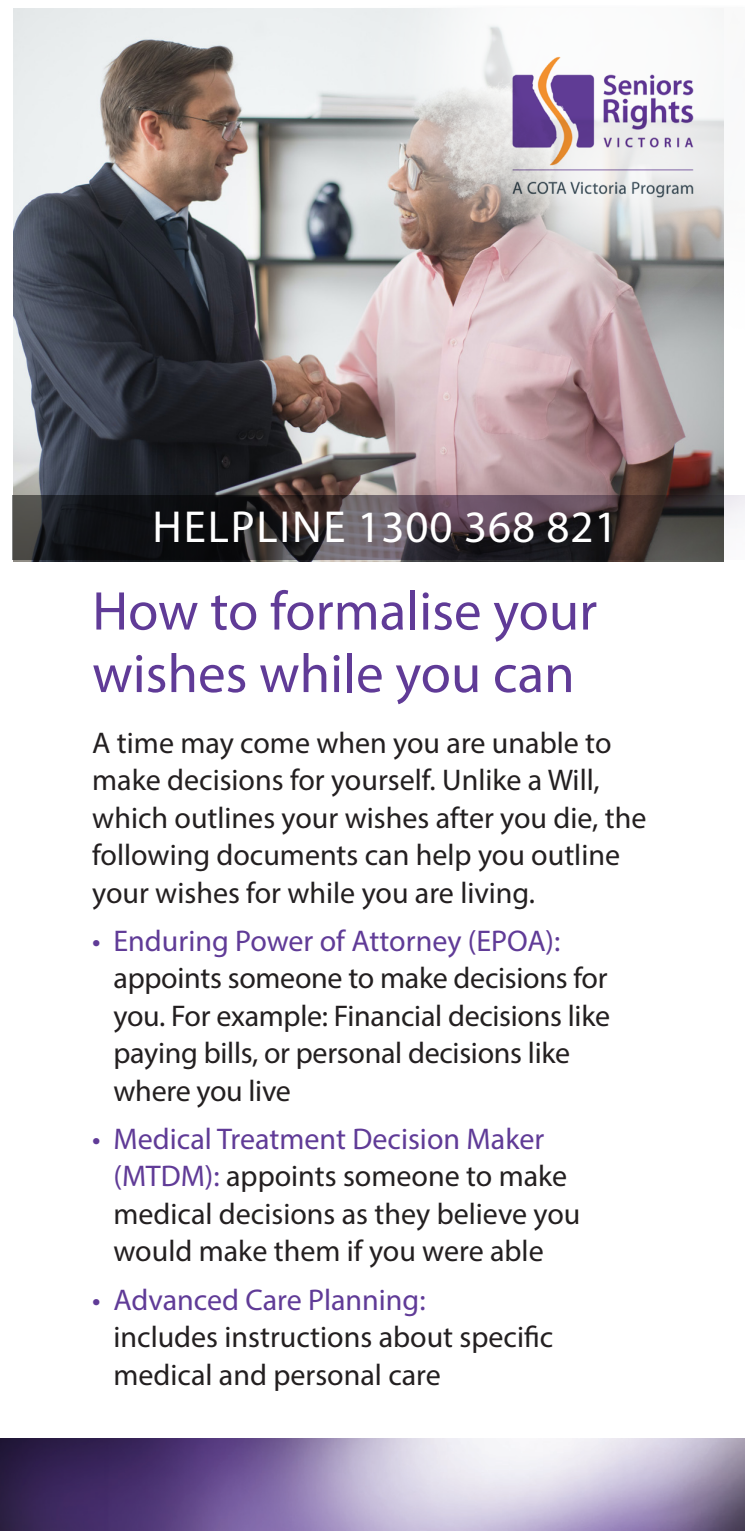
<style>
.page{position:relative;width:745px;height:1531px;background:#fff}
.page>*{position:absolute;margin:0;border:0;box-sizing:border-box;transform-origin:0 0}
.t1{font:55px/62.5px "Myriad Pro";color:#603b97}
.t2{font:45px "Myriad Pro";letter-spacing:.03em;color:#fff}
.t3{font:30px/37.5px "Myriad Pro";color:#231f20}
.s1{color:#603b97}
</style>
<div class="page">
<img style="left:0;top:1439px;width:744px;height:92px">
<img style="left:14px;top:8px;width:730px;height:488px">
<img style="left:483px;top:31px;width:233px;height:174px">
<img style="left:12px;top:496px;width:732px;height:64px">
<p class="t2" style="left:152px;top:499px;width:466px">HELPLINE 1300 368 821</p>
<p class="t1" style="left:92px;top:579px;width:506px">How to formalise your wishes while you can</p>
<p class="t3" style="left:92px;top:723px;width:555px">A time may come when you are unable to make decisions for yourself. Unlike a Will, which outlines your wishes after you die, the following documents can help you outline your wishes for while you are living.</p>
<p class="t3" style="left:113px;top:921px;width:498px;text-indent:-21px"><span class="s1">• Enduring Power of Attorney (EPOA): </span>appoints someone to make decisions for you. For example: Financial decisions like paying bills, or personal decisions like where you live</p>
<p class="t3" style="left:113px;top:1119px;width:468px;text-indent:-21px"><span class="s1">• Medical Treatment Decision Maker (MTDM):</span> appoints someone to make medical decisions as they believe you would make them if you were able</p>
<p class="t3" style="left:113px;top:1280px;width:441px;text-indent:-21px"><span class="s1">• Advanced Care Planning:<br></span>includes instructions about specific medical and personal care</p>
</div>
